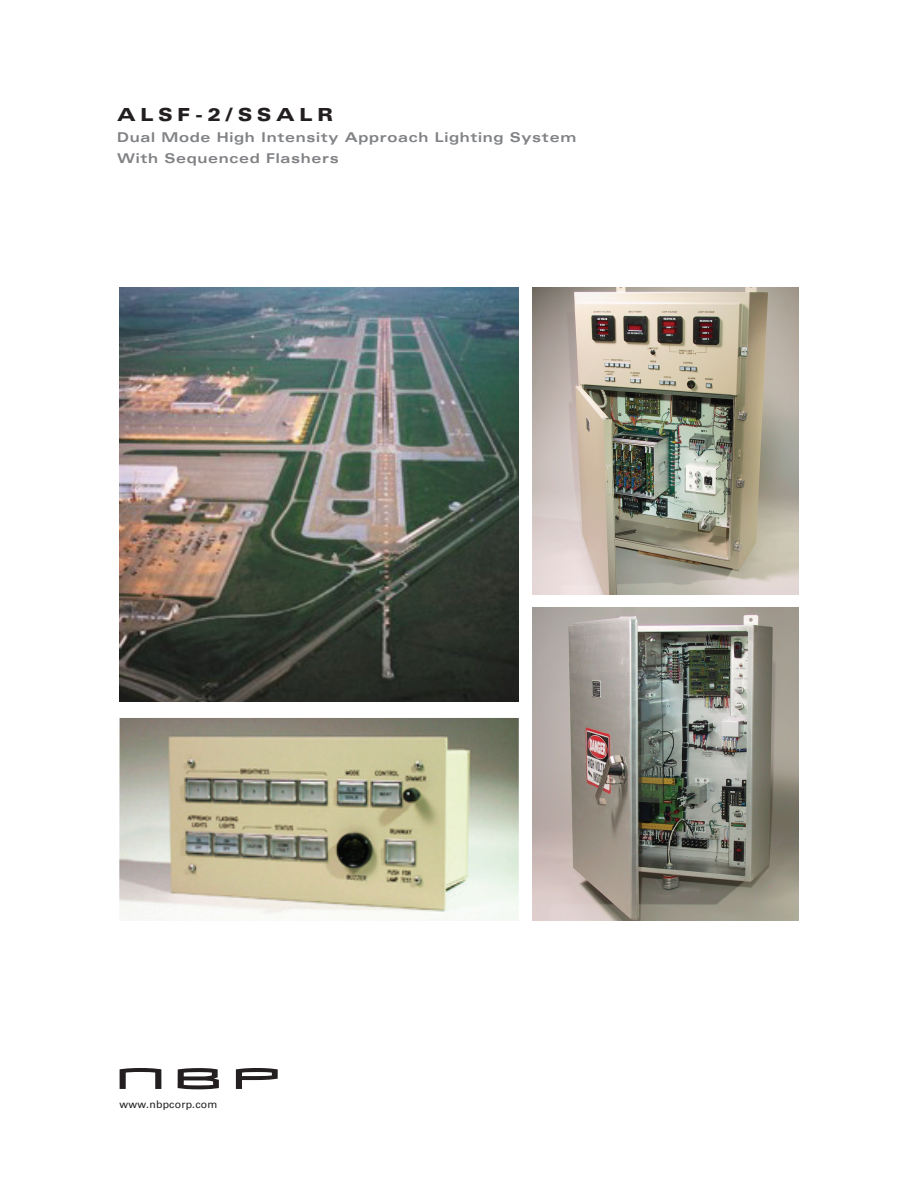
<style>
.page{position:relative;width:918px;height:1188px;background:#fff}
.page>*{position:absolute;margin:0;border:0;box-sizing:border-box;transform-origin:0 0}
.t1{font:900 expanded 18px "Univers";letter-spacing:.25em;color:#231f20}
.t2{font:700 expanded 13.5px/21px "Univers";letter-spacing:.05em;color:#808285}
.t3{font:10.5px "Univers";letter-spacing:.02em;color:#231f20}
</style>
<div class="page">
<svg style="left:120px;top:1068px;width:41px;height:21px"></svg>
<svg style="left:178px;top:1068px;width:41px;height:21px"></svg>
<svg style="left:236px;top:1068px;width:42px;height:21px"></svg>
<img style="left:532px;top:287px;width:266px;height:307px">
<img style="left:532px;top:608px;width:266px;height:313px">
<img style="left:120px;top:287px;width:399px;height:415px">
<img style="left:119px;top:718px;width:400px;height:203px">
<h1 class="t1" style="left:117px;top:105px;width:218px">ALSF-2/SSALR</h1>
<p class="t2" style="left:117px;top:127px;width:461px">Dual Mode High Intensity Approach Lighting System<br>With Sequenced Flashers</p>
<p class="t3" style="left:119px;top:1098px;width:100px">www.nbpcorp.com</p>
</div>
